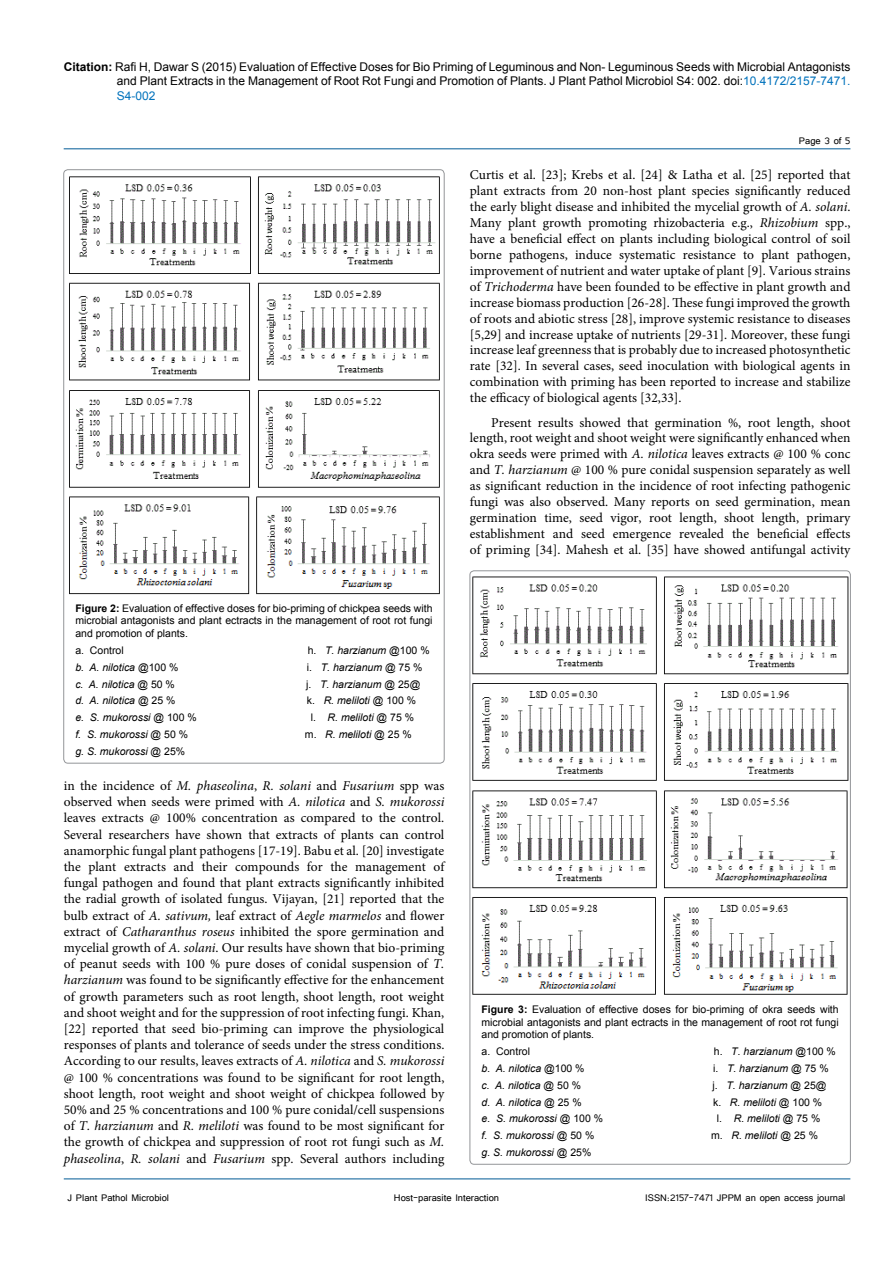
<style>
.page{position:relative;width:893px;height:1263px;background:#fff}
.page>*{position:absolute;margin:0;border:0;box-sizing:border-box;transform-origin:0 0}
.t1{font:13.5px/16.2px "Minion Pro";color:#000;text-align:justify}
.t2{font:12px/14.4px "Arial";color:#000;text-align:justify}
.t3{font:12px "Tunga";color:#000}
.t4{font:italic 10.5px "Arial";color:#000}
.t5{font:10.5px/12.6px "Arial";color:#000;text-align:justify}
.s1{font-weight:700}
.s2{color:#0072bc}
.s3{font-style:normal}
.s4{font-style:italic}
</style>
<div class="page">
<hr style="left:64px;top:148px;width:786px;height:1px;background:#005a96">
<hr style="left:64px;top:1179px;width:786px;height:1px;background:#005a96">
<img style="left:69px;top:176px;width:371px;height:419px">
<img style="left:472px;top:576px;width:377px;height:419px">
<p class="t2" style="left:117px;top:60px;width:735px;text-indent:-53px"><span class="s1">Citation:</span> Rafi H, Dawar S (2015) Evaluation of Effective Doses for Bio Priming of Leguminous and Non- Leguminous Seeds with Microbial Antagonists and Plant Extracts in the Management of Root Rot Fungi and Promotion of Plants. J Plant Pathol Microbiol S4: 002. doi:<span class="s2">10.4172/2157-7471.<br>S4-002</span></p>
<p class="t3" style="left:799px;top:133px;width:53px">Page 3 of 5</p>
<p class="t5" style="left:75px;top:602px;width:359px"><span class="s1">Figure 2:</span> Evaluation of effective doses for bio-priming of chickpea seeds with microbial antagonists and plant ectracts in the management of root rot fungi and promotion of plants.</p>
<p class="t5" style="left:75px;top:644px;width:50px">a. Control</p>
<p class="t4" style="left:308px;top:643px;width:124px"><span class="s3">h.</span> T. harzianum <span class="s3">@100 %</span></p>
<p class="t4" style="left:75px;top:660px;width:105px">b. A. nilotica <span class="s3">@100 %</span></p>
<p class="t4" style="left:307px;top:660px;width:117px"><span class="s3">i.</span> T. harzianum <span class="s3">@ 75 %</span></p>
<p class="t4" style="left:75px;top:677px;width:101px">c. A. nilotica <span class="s3">@ 50 %</span></p>
<p class="t4" style="left:306px;top:677px;width:116px"><span class="s3">j.</span> T. harzianum <span class="s3">@ 25@</span></p>
<p class="t4" style="left:75px;top:694px;width:102px">d. A. nilotica <span class="s3">@ 25 %</span></p>
<p class="t4" style="left:307px;top:694px;width:111px"><span class="s3">k.</span> R. meliloti <span class="s3">@ 100 %</span></p>
<p class="t4" style="left:75px;top:711px;width:123px">e. S. mukorossi <span class="s3">@ 100 %</span></p>
<p class="t4" style="left:311px;top:711px;width:105px"><span class="s3">l.</span> R. meliloti <span class="s3">@ 75 %</span></p>
<p class="t4" style="left:75px;top:728px;width:114px">f. S. mukorossi <span class="s3">@ 50 %</span></p>
<p class="t4" style="left:305px;top:728px;width:108px"><span class="s3">m.</span> R. meliloti <span class="s3">@ 25 %</span></p>
<p class="t4" style="left:75px;top:744px;width:111px">g. S. mukorossi <span class="s3">@ 25%</span></p>
<p class="t1" style="left:64px;top:778px;width:382px">in the incidence of <span class="s4">M. phaseolina</span>, <span class="s4">R. solani</span> and <span class="s4">Fusarium</span> spp was observed when seeds were primed with <span class="s4">A. nilotica</span> and <span class="s4">S. mukorossi </span>leaves extracts @ 100% concentration as compared to the control.<br>Several researchers have shown that extracts of plants can control anamorphic fungal plant pathogens [17-19]. Babu et al. [20] investigate the plant extracts and their compounds for the management of fungal pathogen and found that plant extracts significantly inhibited the radial growth of isolated fungus. Vijayan, [21] reported that the bulb extract of <span class="s4">A. sativum,</span> leaf extract of <span class="s4">Aegle marmelos</span> and flower extract of <span class="s4">Catharanthus roseus</span> inhibited the spore germination and mycelial growth of <span class="s4">A. solani</span>. Our results have shown that bio-priming of peanut seeds with 100 % pure doses of conidal suspension of <span class="s4">T. harzianum</span> was found to be significantly effective for the enhancement of growth parameters such as root length, shoot length, root weight and shoot weight and for the suppression of root infecting fungi. Khan, [22] reported that seed bio-priming can improve the physiological responses of plants and tolerance of seeds under the stress conditions.<br>According to our results, leaves extracts of <span class="s4">A. nilotica</span> and <span class="s4">S. mukorossi </span>@ 100 % concentrations was found to be significant for root length, shoot length, root weight and shoot weight of chickpea followed by 50% and 25 % concentrations and 100 % pure conidal/cell suspensions of <span class="s4">T. harzianum</span> and <span class="s4">R. meliloti</span> was found to be most significant for the growth of chickpea and suppression of root rot fungi such as <span class="s4">M. phaseolina</span>, <span class="s4">R. solani</span> and <span class="s4">Fusarium</span> spp. Several authors including</p>
<p class="t1" style="left:470px;top:167px;width:382px">Curtis et al. [23]; Krebs et al. [24] &amp; Latha et al. [25] reported that plant extracts from 20 non-host plant species significantly reduced the early blight disease and inhibited the mycelial growth of <span class="s4">A. solani</span>.<br>Many plant growth promoting rhizobacteria e.g., <span class="s4">Rhizobium</span> spp., have a beneficial effect on plants including biological control of soil borne pathogens, induce systematic resistance to plant pathogen, improvement of nutrient and water uptake of plant [9]. Various strains of <span class="s4">Trichoderma</span> have been founded to be effective in plant growth and increase biomass production [26-28]. These fungi improved the growth of roots and abiotic stress [28], improve systemic resistance to diseases [5,29] and increase uptake of nutrients [29-31]. Moreover, these fungi increase leaf greenness that is probably due to increased photosynthetic rate [32]. In several cases, seed inoculation with biological agents in combination with priming has been reported to increase and stabilize the efficacy of biological agents [32,33].</p>
<p class="t1" style="left:470px;top:414px;width:382px;text-indent:21px">Present results showed that germination %, root length, shoot length, root weight and shoot weight were significantly enhanced when okra seeds were primed with <span class="s4">A. nilotica</span> leaves extracts @ 100 % conc and <span class="s4">T. harzianum</span> @ 100 % pure conidal suspension separately as well as significant reduction in the incidence of root infecting pathogenic fungi was also observed. Many reports on seed germination, mean germination time, seed vigor, root length, shoot length, primary establishment and seed emergence revealed the beneficial effects of priming [34]. Mahesh et al. [35] have showed antifungal activity</p>
<p class="t5" style="left:482px;top:1003px;width:359px"><span class="s1">Figure 3:</span> Evaluation of effective doses for bio-priming of okra seeds with microbial antagonists and plant ectracts in the management of root rot fungi and promotion of plants.</p>
<p class="t5" style="left:482px;top:1045px;width:50px">a. Control</p>
<p class="t4" style="left:714px;top:1044px;width:124px"><span class="s3">h.</span> T. harzianum <span class="s3">@100 %</span></p>
<p class="t4" style="left:482px;top:1061px;width:105px">b. A. nilotica <span class="s3">@100 %</span></p>
<p class="t4" style="left:713px;top:1061px;width:117px"><span class="s3">i.</span> T. harzianum <span class="s3">@ 75 %</span></p>
<p class="t4" style="left:482px;top:1078px;width:101px">c. A. nilotica <span class="s3">@ 50 %</span></p>
<p class="t4" style="left:712px;top:1078px;width:116px"><span class="s3">j.</span> T. harzianum <span class="s3">@ 25@</span></p>
<p class="t4" style="left:482px;top:1095px;width:102px">d. A. nilotica <span class="s3">@ 25 %</span></p>
<p class="t4" style="left:713px;top:1095px;width:111px"><span class="s3">k.</span> R. meliloti <span class="s3">@ 100 %</span></p>
<p class="t4" style="left:482px;top:1112px;width:123px">e. S. mukorossi <span class="s3">@ 100 %</span></p>
<p class="t4" style="left:717px;top:1112px;width:105px"><span class="s3">l.</span> R. meliloti <span class="s3">@ 75 %</span></p>
<p class="t4" style="left:482px;top:1129px;width:114px">f. S. mukorossi <span class="s3">@ 50 %</span></p>
<p class="t4" style="left:711px;top:1129px;width:108px"><span class="s3">m.</span> R. meliloti <span class="s3">@ 25 %</span></p>
<p class="t4" style="left:482px;top:1145px;width:111px">g. S. mukorossi <span class="s3">@ 25%</span></p>
<p class="t3" style="left:68px;top:1189px;width:103px">J Plant Pathol Microbiol</p>
<p class="t3" style="left:394px;top:1189px;width:107px">Host-parasite Interaction</p>
<p class="t3" style="left:645px;top:1189px;width:202px">ISSN:2157-7471 JPPM an open access journal</p>
</div>
